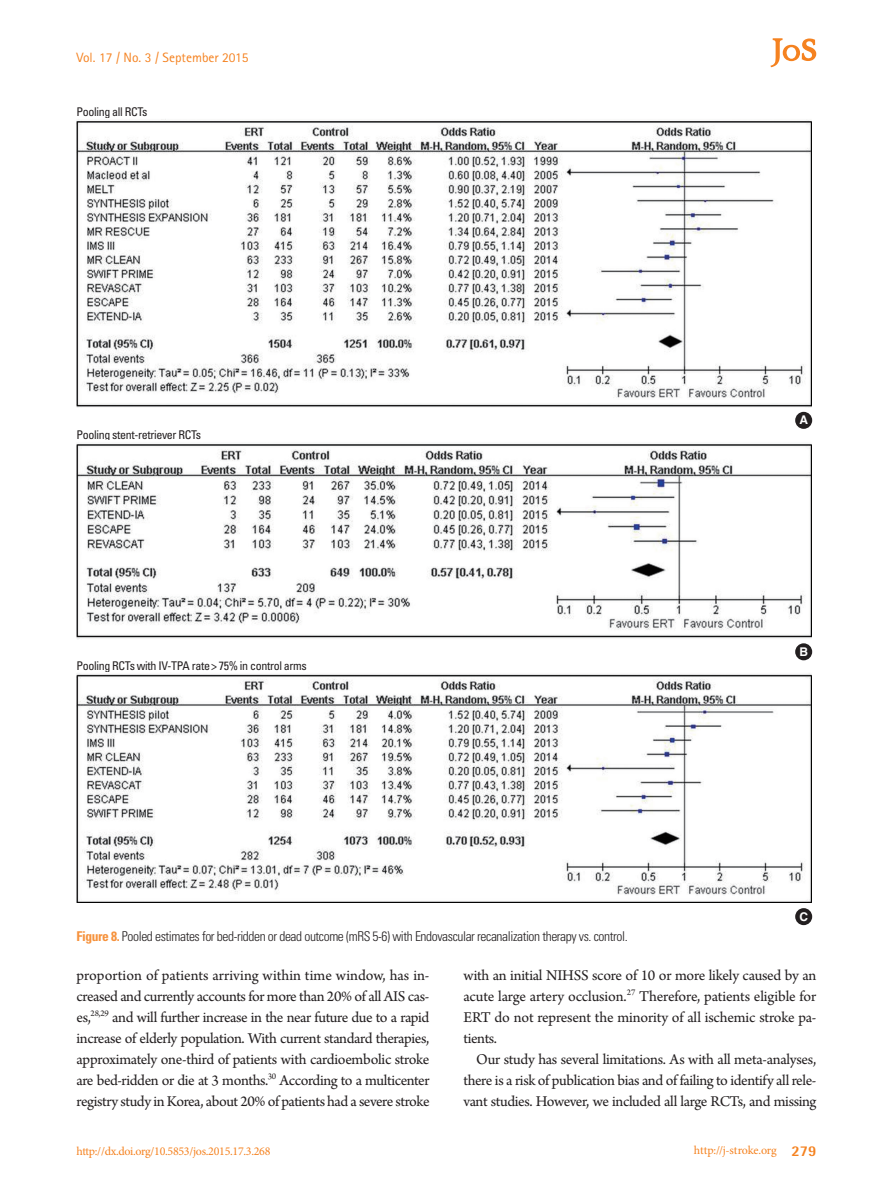
<style>
.page{position:relative;width:893px;height:1191px;background:#fff}
.page>*{position:absolute;margin:0;border:0;box-sizing:border-box;transform-origin:0 0}
.본문{font:15.75px/21px "Arno Pro";letter-spacing:-.025em;color:#231f20;text-align:justify}
.표제목_그림설명{font:300 condensed 13.5px "Univers LT Std";letter-spacing:-.03em;color:#231f20}
.t1{font:13.5px "Rotis Sans Serif Std";color:#f58220}
.그림지문_8pt{font:condensed 12px "Univers LT Std";letter-spacing:-.03em;color:#231f20}
.t2{font:12px "Minion Pro";letter-spacing:-.025em;color:#f58220}
.t3{font:700 12px "Helvetica LT Std";color:#fff}
.s1{font-weight:700;color:#f6923c}
.s2{font-family:"Rotis Semi Sans Std";font-weight:800;font-size:15px}
</style>
<div class="page">
<svg style="left:770px;top:38px;width:46px;height:29px"></svg>
<img style="left:77px;top:119px;width:734px;height:288px">
<div style="left:795px;top:412px;width:17px;height:17px;background:#231f20;border-radius:50%"></div>
<img style="left:77px;top:443px;width:734px;height:196px">
<div style="left:795px;top:643px;width:17px;height:17px;background:#231f20;border-radius:50%"></div>
<img style="left:77px;top:673px;width:734px;height:229px">
<div style="left:795px;top:908px;width:17px;height:17px;background:#231f20;border-radius:50%"></div>
<p class="t1" style="left:77px;top:50px;width:174px">Vol. 17 / No. 3 / September 2015</p>
<p class="그림지문_8pt" style="left:77px;top:104px;width:73px">Pooling all RCTs</p>
<p class="그림지문_8pt" style="left:77px;top:427px;width:126px">Pooling stent-retriever RCTs</p>
<p class="그림지문_8pt" style="left:77px;top:658px;width:232px">Pooling RCTs with IV-TPA rate&gt; 75% in control arms</p>
<p class="t3" style="left:799px;top:413px;width:10px">A</p>
<p class="t3" style="left:799px;top:644px;width:10px">B</p>
<p class="t3" style="left:799px;top:909px;width:10px">C</p>
<p class="표제목_그림설명" style="left:77px;top:927px;width:553px"><span class="s1">Figure 8.</span> Pooled estimates for bed-ridden or dead outcome (mRS 5-6) with Endovascular recanalization therapy vs. control.</p>
<p class="본문" style="left:77px;top:966px;width:355px">proportion of patients arriving within time window, has in&shy;creased and currently accounts for more than 20% of all AIS cas&shy;es,<sup>28,29</sup> and will further increase in the near future due to a rapid increase of elderly population. With current standard therapies, approximately one-third of patients with cardioembolic stroke are bed-ridden or die at 3 months.<sup>30</sup> According to a multicenter registry study in Korea, about 20% of patients had a severe stroke</p>
<p class="본문" style="left:463px;top:966px;width:354px">with an initial NIHSS score of 10 or more likely caused by an acute large artery occlusion.<sup>27</sup> Therefore, patients eligible for ERT do not represent the minority of all ischemic stroke pa&shy;tients.</p>
<p class="본문" style="left:463px;top:1050px;width:354px;text-indent:13px">Our study has several limitations. As with all meta-analyses, there is a risk of publication bias and of failing to identify all rele&shy;vant studies. However, we included all large RCTs, and missing</p>
<p class="t2" style="left:77px;top:1143px;width:195px">http://dx.doi.org/10.5853/jos.2015.17.3.268</p>
<p class="t2" style="left:694px;top:1142px;width:124px">http://j-stroke.org <span class="s2">279</span></p>
</div>
